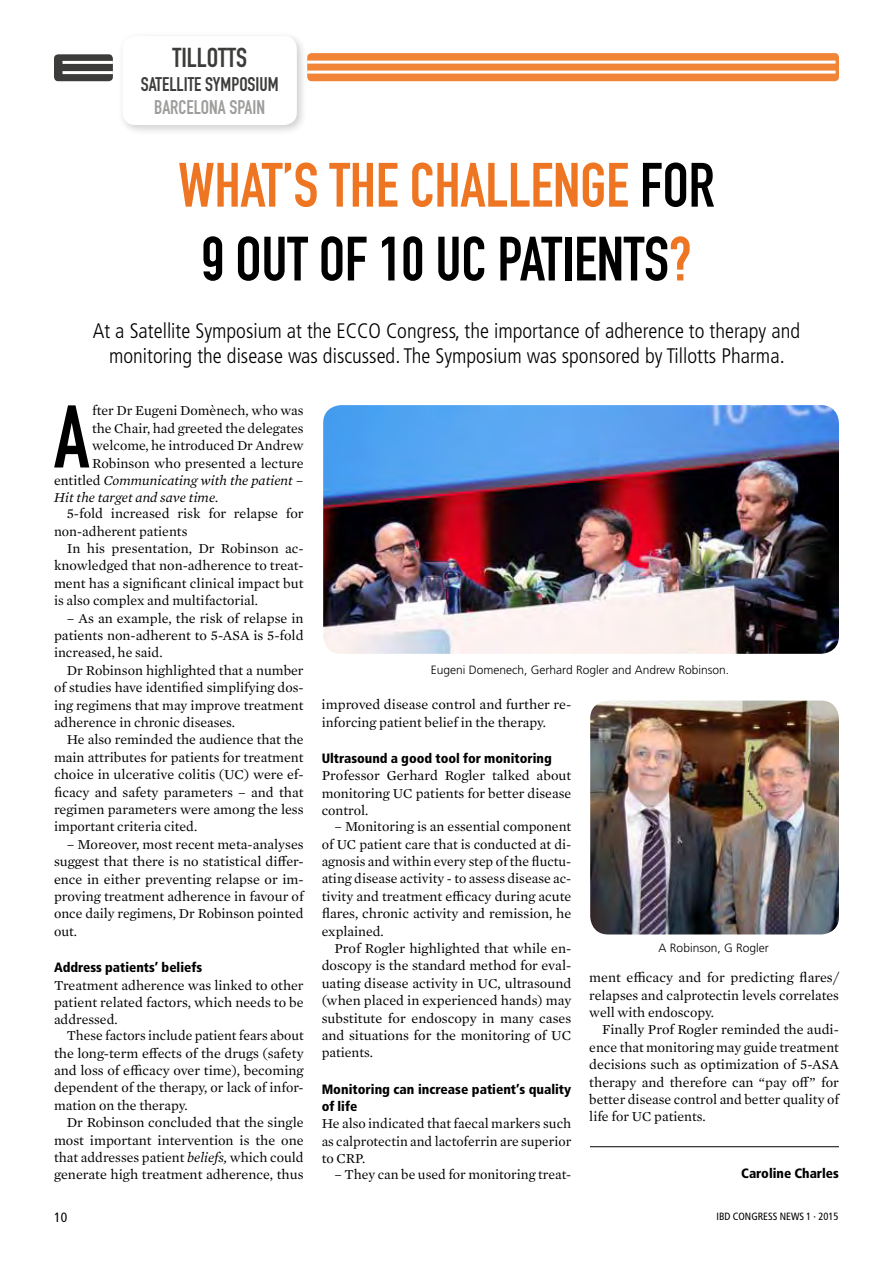
<style>
.page{position:relative;width:893px;height:1263px;background:#fff}
.page>*{position:absolute;margin:0;border:0;box-sizing:border-box;transform-origin:0 0}
.t1{font:87.3px "DIN Engschrift";color:#000}
.t2{font:61.5px/73.8px "DIN Engschrift Alternate";letter-spacing:-.005em;color:#000;text-align:center}
.t3{font:27px "DIN Engschrift";color:#3c3c3b}
.t4{font:300 condensed 21px/25.2px "Frutiger";color:#000;text-align:center}
.t5{font:19.5px "DIN Engschrift";color:#3c3c3b}
.t6{font:19.5px "DIN Engschrift";color:#9d9d9c}
.t7{font:13.95px/17.4px "Mercury Text G1";color:#000;text-align:justify}
.t8{font:italic 13.95px "Mercury Text G1";color:#000}
.t9{font:900 condensed 13.5px/17.4px "Frutiger";color:#000}
.t10{font:condensed 13.5px "Frutiger";color:#000}
.t11{font:300 12px "Frutiger";color:#000}
.t12{font:condensed 10.5px "Frutiger";color:#000}
.s1{color:#ee7521}
.s2{font-style:normal}
.s3{font-style:italic}
</style>
<div class="page">
<div style="left:54px;top:54px;width:59px;height:27px;background:#3c3c3b;border-radius:4px"></div>
<div style="left:117px;top:31px;width:191px;height:105px;background:#000;opacity:.2"></div>
<div style="left:123px;top:36px;width:174px;height:89px;background:#fff;border-radius:13px"></div>
<hr style="left:63px;top:61px;width:50px;height:3px;background:#fff">
<hr style="left:63px;top:71px;width:50px;height:3px;background:#fff">
<div style="left:307px;top:53px;width:532px;height:28px;background:#f18437;border-radius:4px"></div>
<hr style="left:307px;top:61px;width:529px;height:3px;background:#fff">
<hr style="left:307px;top:71px;width:529px;height:3px;background:#fff">
<img style="left:323px;top:405px;width:516px;height:249px">
<img style="left:590px;top:701px;width:249px;height:233px">
<hr style="left:590px;top:1146px;width:249px;height:1px;background:#000">
<h3 class="t3" style="left:173px;top:42px;width:76px">TILLOTTS</h3>
<h3 class="t5" style="left:141px;top:73px;width:139px">SATELLITE SYMPOSIUM</h3>
<h3 class="t6" style="left:154px;top:96px;width:112px">BARCELONA SPAIN</h3>
<h2 class="t2" style="left:178px;top:149px;width:538px"><span class="s1">WHAT’S THE CHALLENGE</span> FOR<br>9 OUT OF 10 UC PATIENTS<span class="s1">?</span></h2>
<h3 class="t4" style="left:93px;top:318px;width:709px">At a Satellite Symposium at the ECCO Congress, the importance of adherence to therapy and monitoring the disease was discussed. The Symposium was sponsored by Tillotts Pharma.</h3>
<h1 class="t1" style="left:54px;top:386px;width:37px">A</h1>
<p class="t7" style="left:92px;top:401px;width:213px">fter Dr Eugeni Domènech, who was</p>
<p class="t7" style="left:92px;top:419px;width:213px">the Chair, had greeted the delegates</p>
<p class="t7" style="left:92px;top:436px;width:213px">welcome, he introduced Dr Andrew</p>
<p class="t7" style="left:92px;top:453px;width:213px">Robinson who presented a lecture</p>
<p class="t8" style="left:54px;top:470px;width:251px"><span class="s2">entitled</span> Communicating with the patient –</p>
<p class="t8" style="left:54px;top:488px;width:166px">Hit the target and save time.</p>
<p class="t7" style="left:54px;top:504px;width:251px;text-indent:13px">5-fold increased risk for relapse for non-adherent patients</p>
<p class="t7" style="left:54px;top:539px;width:251px;text-indent:13px">In his presentation, Dr Robinson ac&shy;knowledged that non-adherence to treat&shy;ment has a significant clinical impact but is also complex and multifactorial.</p>
<p class="t7" style="left:54px;top:608px;width:251px;text-indent:13px">– As an example, the risk of relapse in patients non-adherent to 5-ASA is 5-fold increased, he said.</p>
<p class="t7" style="left:54px;top:661px;width:251px;text-indent:13px">Dr Robinson highlighted that a number of studies have identified simplifying dos&shy;ing regimens that may improve treatment adherence in chronic diseases.</p>
<p class="t7" style="left:54px;top:730px;width:251px;text-indent:13px">He also reminded the audience that the main attributes for patients for treatment choice in ulcerative colitis (UC) were ef&shy;ficacy and safety parameters – and that regimen parameters were among the less important criteria cited.</p>
<p class="t7" style="left:54px;top:835px;width:251px;text-indent:13px">– Moreover, most recent meta-analyses suggest that there is no statistical differ&shy;ence in either preventing relapse or im&shy;proving treatment adherence in favour of once daily regimens, Dr Robinson pointed out.</p>
<p class="t9" style="left:54px;top:959px;width:150px">Address patients’ beliefs</p>
<p class="t7" style="left:54px;top:975px;width:251px">Treatment adherence was linked to other patient related factors, which needs to be addressed.</p>
<p class="t7" style="left:54px;top:1026px;width:251px;text-indent:13px">These factors include patient fears about the long-term effects of the drugs (safety and loss of efficacy over time), becoming dependent of the therapy, or lack of infor&shy;mation on the therapy.</p>
<p class="t7" style="left:54px;top:1113px;width:251px;text-indent:13px">Dr Robinson concluded that the single most important intervention is the one that addresses patient <span class="s3">beliefs,</span> which could generate high treatment adherence, thus</p>
<p class="t11" style="left:431px;top:663px;width:300px">Eugeni Domenech, Gerhard Rogler and Andrew Robinson.</p>
<p class="t7" style="left:322px;top:695px;width:251px">improved disease control and further re&shy;inforcing patient belief in the therapy.</p>
<p class="t9" style="left:322px;top:750px;width:232px">Ultrasound a good tool for monitoring</p>
<p class="t7" style="left:322px;top:766px;width:251px">Professor Gerhard Rogler talked about monitoring UC patients for better disease control.</p>
<p class="t7" style="left:322px;top:817px;width:251px;text-indent:13px">– Monitoring is an essential component of UC patient care that is conducted at di&shy;agnosis and within every step of the fluctu&shy;ating disease activity - to assess disease ac&shy;tivity and treatment efficacy during acute flares, chronic activity and remission, he explained.</p>
<p class="t7" style="left:322px;top:939px;width:251px;text-indent:13px">Prof Rogler highlighted that while en&shy;doscopy is the standard method for eval&shy;uating disease activity in UC, ultrasound (when placed in experienced hands) may substitute for endoscopy in many cases and situations for the monitoring of UC patients.</p>
<p class="t9" style="left:322px;top:1080px;width:251px">Monitoring can increase patient’s quality of life</p>
<p class="t7" style="left:322px;top:1114px;width:251px">He also indicated that faecal markers such as calprotectin and lactoferrin are superior to CRP.</p>
<p class="t7" style="left:334px;top:1165px;width:238px">– They can be used for monitoring treat-</p>
<p class="t11" style="left:659px;top:941px;width:112px">A Robinson, G Rogler</p>
<p class="t7" style="left:589px;top:968px;width:251px">ment efficacy and for predicting flares/ relapses and calprotectin levels correlates well with endoscopy.</p>
<p class="t7" style="left:589px;top:1020px;width:251px;text-indent:13px">Finally Prof Rogler reminded the audi&shy;ence that monitoring may guide treatment decisions such as optimization of 5-ASA therapy and therefore can “pay off” for better disease control and better quality of life for UC patients.</p>
<p class="t9" style="left:741px;top:1165px;width:99px">Caroline Charles</p>
<p class="t10" style="left:54px;top:1210px;width:14px">10</p>
<p class="t12" style="left:717px;top:1210px;width:123px">IBD CONGRESS NEWS 1 · 2015</p>
</div>
